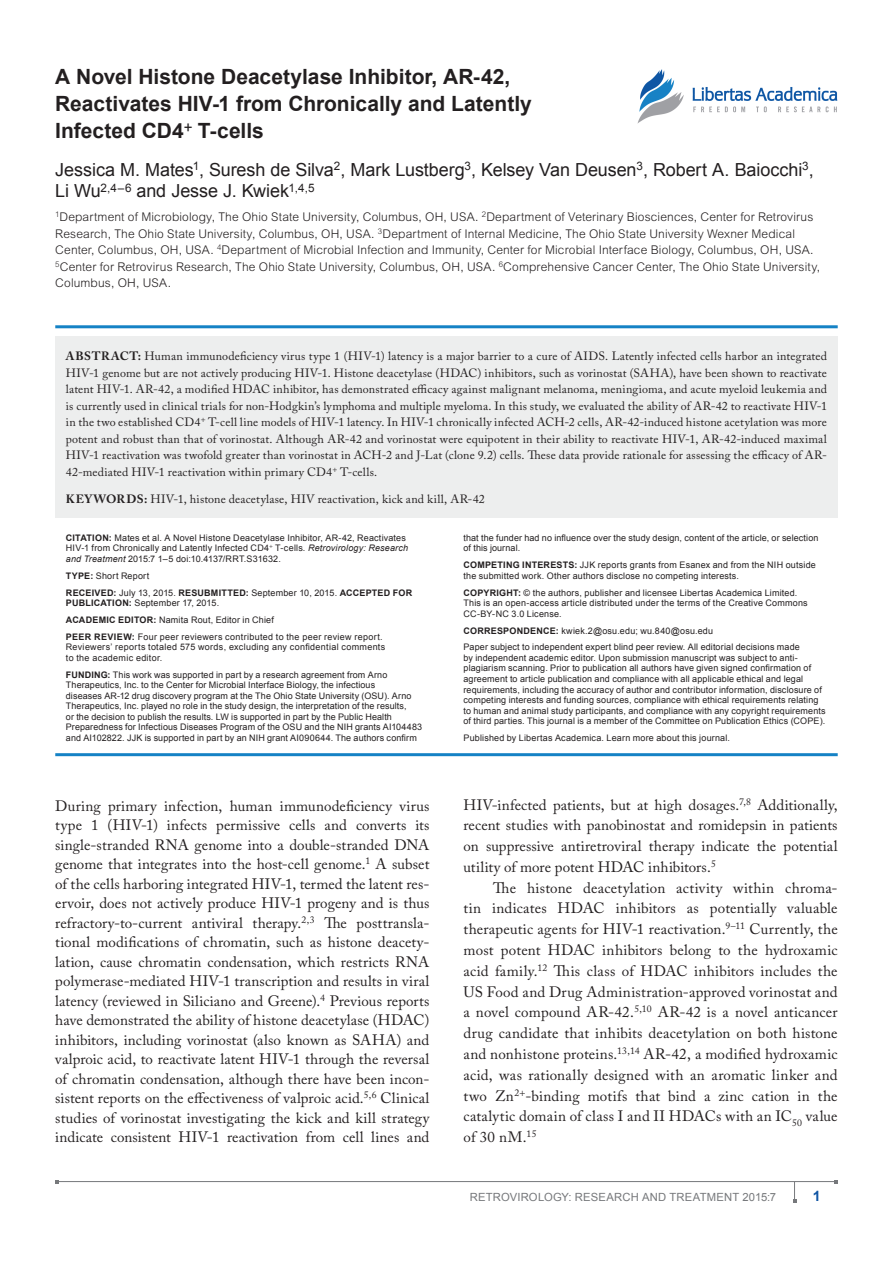
<style>
.page{position:relative;width:893px;height:1263px;background:#fff}
.page>*{position:absolute;margin:0;border:0;box-sizing:border-box;transform-origin:0 0}
.ArticleTitle{font:700 21px/27px "Arial";color:#231f20}
.AuthorName{font:18px/21px "Arial";letter-spacing:-.005em;color:#231f20}
.BodyText_First{font:15px/19.5px "Adobe Caslon Pro";color:#231f20;text-align:justify}
.BodyText{font:15px/20.9px "Adobe Caslon Pro";letter-spacing:.02em;color:#231f20;text-align:justify}
.RunningFooter-Folio{font:700 14.25px "Arial";color:#1055a4}
.t1{font:12px/16.5px "Adobe Caslon Pro";letter-spacing:.015em;color:#231f20;text-align:justify}
.AuthorAffiliation{font:300 12px/16.5px "Arial MT Std";letter-spacing:.01em;color:#231f20}
.RunningFooter{font:11.25px "Arial";letter-spacing:.02em;color:#76787b}
.t2{font:9px/10.5px "Arial";letter-spacing:.015em;color:#231f20}
.t3{font:9px/10.5px "Arial";letter-spacing:.035em;color:#231f20}
.s1{font-weight:700}
.s2{font-style:italic}
</style>
<div class="page">
<hr style="left:57px;top:1181px;width:779px;height:1px;background:#76787b">
<svg style="left:793px;top:1182px;width:3px;height:20px"></svg>
<img style="left:637px;top:69px;width:201px;height:55px">
<hr style="left:55px;top:325px;width:783px;height:3px;background:#1582c5">
<hr style="left:55px;top:753px;width:783px;height:3px;background:#1582c5">
<div style="left:55px;top:336px;width:783px;height:182px;background:#edeeee"></div>
<p class="ArticleTitle" style="left:55px;top:64px;width:478px">A Novel Histone Deacetylase Inhibitor, AR-42,<br>Reactivates HIV-1 from Chronically and Latently<br>Infected CD4 T-cells</p>
<p class="AuthorName" style="left:55px;top:160px;width:760px">Jessica M . Mates<sup>1</sup>, Suresh de Silva<sup>2</sup>, Mark Lustberg<sup>3</sup>, Kelsey Van Deusen<sup>3</sup>, Robert A. Baiocchi<sup>3</sup>,<br>Li Wu<sup>2,4–6</sup> and Jesse J. Kwiek<sup>1,4,5</sup></p>
<p class="AuthorAffiliation" style="left:55px;top:209px;width:766px"><sup>1</sup>Department of Microbiology, The Ohio State University, Columbus, OH, USA. <sup>2</sup>Department of Veterinary Biosciences, Center for Retrovirus Research, The Ohio State University, Columbus, OH, USA. <sup>3</sup>Department of Internal Medicine, The Ohio State University Wexner Medical Center, Columbus, OH, USA. <sup>4</sup>Department of Microbial Infection and Immunity, Center for Microbial Interface Biology, Columbus, OH, USA.<br><sup>5</sup>Center for Retrovirus Research, The Ohio State University, Columbus, OH, USA. <sup>6</sup>Comprehensive Cancer Center, The Ohio State University, Columbus, OH, USA.</p>
<p class="t1" style="left:66px;top:348px;width:763px"><span class="s1">ABSTRACT:</span> Human immunodeficiency virus type 1 (HIV-1) latency is a major barrier to a cure of AIDS. Latently infected cells harbor an integrated HIV-1 genome but are not actively producing HIV-1. Histone deacetylase (HDAC) inhibitors, such as vorinostat (SAHA), have been shown to reactivate latent HIV-1. AR-42, a modified HDAC inhibitor, has demonstrated efficacy against malignant melanoma, meningioma, and acute myeloid leukemia and is currently used in clinical trials for non-Hodgkin’s lymphoma and multiple myeloma. In this study, we evaluated the ability of AR-42 to reactivate HIV-1 in the two established CD4 T-cell line models of HIV-1 latency. In HIV-1 chronically infected ACH-2 cells, AR-42-induced histone acetylation was more potent and robust than that of vorinostat. Although AR-42 and vorinostat were equipotent in their ability to reactivate HIV-1, AR-42-induced maximal HIV-1 reactivation was twofold greater than vorinostat in ACH-2 and J-Lat (clone 9.2) cells. These data provide rationale for assessing the efficacy of AR-42-mediated HIV-1 reactivation within primary CD4 T-cells.</p>
<p class="t1" style="left:66px;top:490px;width:420px"><span class="s1">KEYWORDS:</span> HIV-1, histone deacetylase, HIV reactivation, kick and kill, AR-42</p>
<p class="t2" style="left:66px;top:532px;width:344px"><span class="s1">CITATION:</span> M ates et al. A N ovel H istone Deacetylase I nhibitor, AR-42, Reactivates<br>HIV-1 from Chronically and Latently I nfected CD4 T-cells. <span class="s2">Retrovirology: Research and Treatment</span> 2015:7 1–5 doi:10.4137/RRT.S31632.</p>
<p class="t2" style="left:66px;top:567px;width:348px;line-height:17px"><span class="s1">TYPE:</span> Short Report<br><span class="s1">RECEIVED:</span> July 13, 2015. <span class="s1">RESUBMITTED:</span> September 10, 2015. <span class="s1">ACCEPTED FOR</span></p>
<p class="t2" style="left:66px;top:595px;width:318px;line-height:17px"><span class="s1">PUBLICATION:</span> September 17, 2015.<br><span class="s1">ACADEMIC EDITOR:</span> Namita Rout, Editor in Chief<br><span class="s1">PEER REVIEW:</span> Four peer reviewers contributed to the peer review report.</p>
<p class="t3" style="left:66px;top:642px;width:321px">Reviewers’ reports totaled 575 words, excluding any confidential comments to the academic editor.</p>
<p class="t2" style="left:66px;top:669px;width:347px"><span class="s1">FUNDING:</span> This work was supported in part by a research agreement from Arno Therapeutics, I nc. to the Center for M icrobial I nterface Biology, the infectious diseases AR-12 drug discovery program at the The Ohio State University (OS U). Arno Therapeutics, I nc. played no role in the study design, the interpretation of the results, or the decision to publish the results. LW is supported in part by the Public Health Preparedness for I nfectious Diseases Program of the OS U and the NIH</p>
<p class="t2" style="left:463px;top:532px;width:356px">that the funder had no influence over the study design, content of the article, or selection of this journal.</p>
<p class="t2" style="left:463px;top:560px;width:310px"><span class="s1">COMPETING INTERESTS:</span> JJK reports grants from Esanex and from the NIH</p>
<p class="t2" style="left:786px;top:560px;width:32px">outside</p>
<p class="t2" style="left:463px;top:567px;width:335px;line-height:17px">the submitted work. Other authors disclose no competing interests.<br><span class="s1">COPYRIGHT:</span> © the authors, publisher and licensee Libertas Academica Limited.</p>
<p class="t2" style="left:463px;top:598px;width:346px">This is an open-access article distributed under the terms of the Creative Commons<br>CC-BY-NC 3.0 License.</p>
<p class="t2" style="left:463px;top:622px;width:338px;line-height:17px"><span class="s1">CORRESPONDENCE:</span> kwiek.2@osu.edu; wu.840@osu.edu<br>Paper subject to independent expert blind peer review. All editorial decisions made</p>
<p class="t2" style="left:463px;top:653px;width:364px">by independent academic editor. Upon submission manuscript was subject to anti&shy;plagiarism scanning. Prior to publication all authors have given signed confirmation of agreement to article publication and compliance with all applicable ethical and legal requirements, including the accuracy of author and contributor information, disclosure of competing interests and funding sources, compliance with ethical requirements relating to human and animal study participants, and compliance with any copyright requirements of third parties. This journal is a member of the Committee on Publication Ethics (CO PE).</p>
<p class="t2" style="left:463px;top:733px;width:268px">Published by Libertas Academica. Learn more about this journal.</p>
<p class="t2" style="left:66px;top:722px;width:358px;text-indent:289px">grants AI 104483 and AI102822. JJK is supported in part by an NIH grant AI090644. The authors confirm</p>
<p class="BodyText_First" style="left:55px;top:796px;width:376px">During primary infection, human immunodeficiency virus type 1 (HIV-1) infects permissive cells and converts its single-stranded RNA genome into a double-stranded DNA genome that integrates into the host-cell genome.<sup>1</sup> A subset of the cells harboring integrated HIV-1, termed the latent res&shy;ervoir, does not actively produce HIV-1 progeny and is thus refractory-to-current antiviral therapy.<sup>2,3</sup> The posttransla&shy;tional modifications of chromatin, such as histone deacety&shy;lation, cause chromatin condensation, which restricts RNA polymerase-mediated HIV-1 transcription and results in viral latency (reviewed in Siliciano and Greene).<sup>4</sup> Previous reports have demonstrated the ability of histone deacetylase (HDAC) inhibitors, including vorinostat (also known as SAHA) and valproic acid, to reactivate latent HIV-1 through the reversal of chromatin condensation, although there have been incon&shy;sistent reports on the effectiveness of valproic acid.<sup>5,6</sup> Clinical studies of vorinostat investigating the kick and kill strategy indicate consistent HIV-1 reactivation from cell lines and</p>
<p class="BodyText_First" style="left:463px;top:794px;width:376px;line-height:20.9px">HIV-infected patients, but at high dosages.<sup>7,8</sup> Additionally, recent studies with panobinostat and romidepsin in patients on suppressive antiretroviral therapy indicate the potential utility of more potent HDAC inhibitors.<sup>5</sup></p>
<p class="BodyText" style="left:463px;top:877px;width:376px;text-indent:30px">The histone deacetylation activity within chroma&shy;tin indicates HDAC inhibitors as potentially valuable therapeutic agents for HIV-1 reactivation.<sup>9–11</sup> Currently, the most potent HDAC inhibitors belong to the hydroxamic acid family.<sup>12</sup> This class of HDAC inhibitors includes the US Food and Drug Administration-approved vorinostat and a novel compound AR-42.<sup>5,10</sup> AR-42 is a novel anticancer drug candidate that inhibits deacetylation on both histone and nonhistone proteins.<sup>13,14</sup> AR-42, a modified hydroxamic acid, was rationally designed with an aromatic linker and two Zn<sup>2</sup> -binding motifs that bind a zinc cation in the catalytic domain of class I and II HDACs with an IC<sub>50</sub> value of 30 nM.<sup>15</sup></p>
<p class="RunningFooter" style="left:470px;top:1189px;width:308px">Retrovirology: Research and Treatment 2015:7</p>
<p class="RunningFooter-Folio" style="left:813px;top:1186px;width:9px">1</p>
</div>
